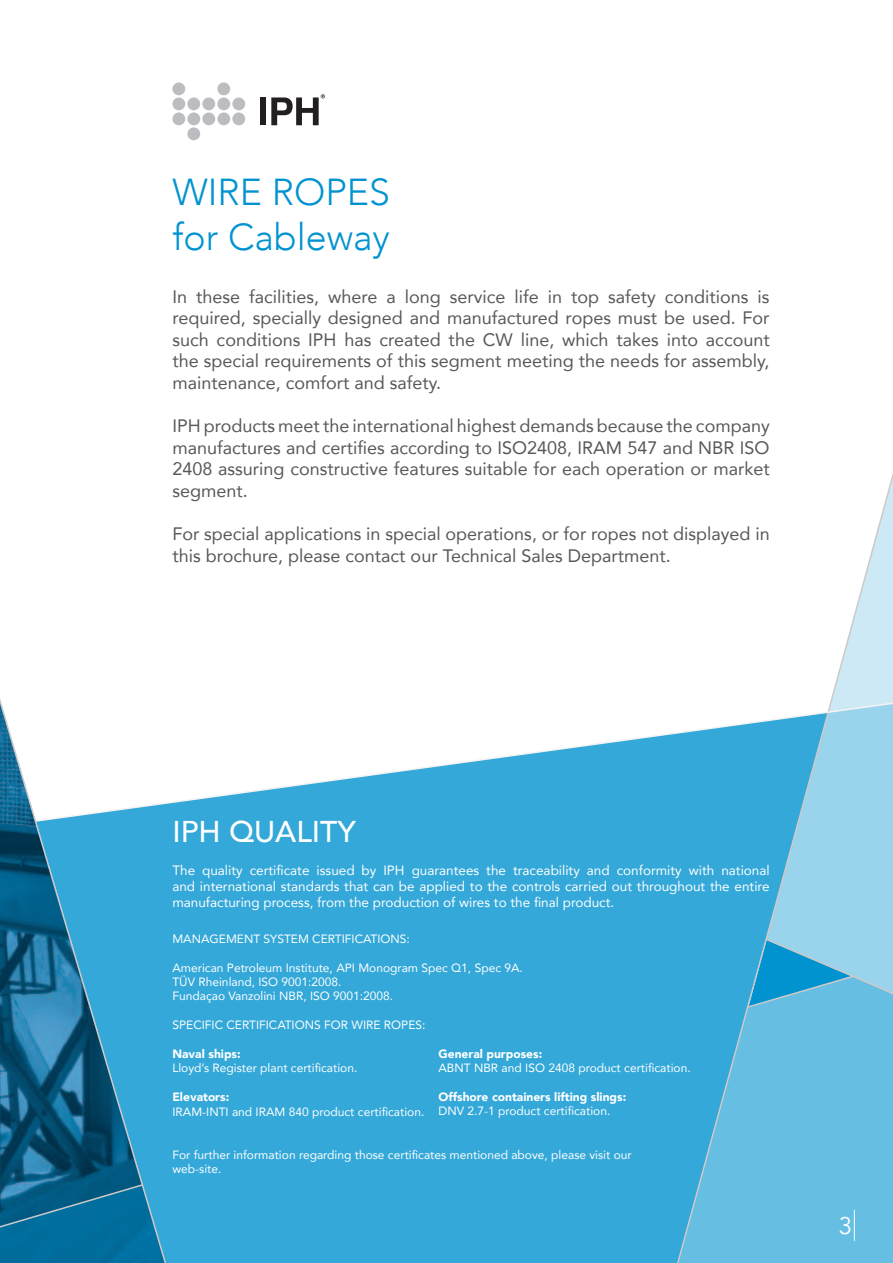
<style>
.page{position:relative;width:893px;height:1263px;background:#fff}
.page>*{position:absolute;margin:0;border:0;box-sizing:border-box;transform-origin:0 0}
.t1{font:300 37.5px/45px "Avenir";color:#0093d0}
.t2{font:500 30px "Avenir";color:#fff}
.t3{font:24px "Avenir";color:#fff}
.t4{font:18px/21.6px "Avenir";color:#57585a;text-align:justify}
.t5{font:13.5px/16.2px "Avenir";color:#fff;text-align:justify}
.t6{font:12px/14.4px "Avenir";color:#fff}
.t7{font:900 12px "Avenir";color:#fff}
</style>
<div class="page">
<div style="left:185px;top:823px;width:479px;height:440px;background:#33a8d9"></div>
<svg style="left:664px;top:823px;width:229px;height:440px;background:#53b5de"></svg>
<svg style="left:185px;top:723px;width:561px;height:100px"></svg>
<svg style="left:746px;top:473px;width:147px;height:547px"></svg>
<svg style="left:0;top:85px;width:185px;height:1178px"></svg>
<hr style="left:854px;top:1210px;width:1px;height:31px;background:#fff">
<div style="left:172px;top:82px;width:13px;height:13px;background:#bcbdc0;border-radius:50%"></div>
<div style="left:172px;top:97px;width:13px;height:13px;background:#bcbdc0;border-radius:50%"></div>
<div style="left:172px;top:112px;width:13px;height:13px;background:#bcbdc0;border-radius:50%"></div>
<div style="left:187px;top:97px;width:13px;height:13px;background:#bcbdc0;border-radius:50%"></div>
<div style="left:187px;top:112px;width:13px;height:13px;background:#bcbdc0;border-radius:50%"></div>
<div style="left:187px;top:127px;width:13px;height:13px;background:#bcbdc0;border-radius:50%"></div>
<div style="left:202px;top:97px;width:13px;height:13px;background:#bcbdc0;border-radius:50%"></div>
<div style="left:202px;top:112px;width:13px;height:13px;background:#bcbdc0;border-radius:50%"></div>
<div style="left:217px;top:82px;width:13px;height:13px;background:#bcbdc0;border-radius:50%"></div>
<div style="left:217px;top:97px;width:13px;height:13px;background:#bcbdc0;border-radius:50%"></div>
<div style="left:217px;top:112px;width:13px;height:13px;background:#bcbdc0;border-radius:50%"></div>
<div style="left:232px;top:98px;width:13px;height:12px;background:#bcbdc0;border-radius:50%"></div>
<div style="left:232px;top:112px;width:13px;height:13px;background:#bcbdc0;border-radius:50%"></div>
<div style="left:260px;top:97px;width:6px;height:28px;background:#231f20"></div>
<svg style="left:271px;top:94px;width:54px;height:31px"></svg>
<h1 class="t1" style="left:172px;top:170px;width:219px">WIRE ROPES for Cableway</h1>
<p class="t4" style="left:172px;top:285px;width:599px">In these facilities, where a long service life in top safety conditions is required, specially designed and manufactured ropes must be used. For such conditions IPH has created the CW line, which takes into account the special requirements of this segment meeting the needs for assembly, maintenance, comfort and safety.</p>
<p class="t4" style="left:172px;top:415px;width:599px">IPH products meet the international highest demands because the company manufactures and certifies according to ISO2408, IRAM 547 and NBR ISO 2408 assuring constructive features suitable for each operation or market segment.</p>
<p class="t4" style="left:172px;top:523px;width:599px">For special applications in special operations, or for ropes not displayed in this brochure, please contact our Technical Sales Department.</p>
<h2 class="t2" style="left:172px;top:806px;width:185px">IPH QUALITY</h2>
<p class="t5" style="left:172px;top:861px;width:599px">The quality certificate issued by IPH guarantees the traceability and conformity with national and international standards that can be applied to the controls carried out throughout the entire manufacturing process, from the production of wires to the final product.</p>
<p class="t6" style="left:172px;top:931px;width:239px">MANAGEMENT SYSTEM CERTIFICATIONS:</p>
<p class="t6" style="left:172px;top:960px;width:352px">American Petroleum Institute, API Monogram Spec Q1, Spec 9A.<br>TÜV Rheinland, ISO 9001:2008.<br>Fundaçao Vanzolini NBR, ISO 9001:2008.</p>
<p class="t6" style="left:172px;top:1017px;width:255px">SPECIFIC CERTIFICATIONS FOR WIRE ROPES:</p>
<p class="t7" style="left:172px;top:1043px;width:70px">Naval ships:</p>
<p class="t6" style="left:172px;top:1061px;width:186px">Lloyd’s Register plant certification.</p>
<p class="t7" style="left:172px;top:1087px;width:58px">Elevators:</p>
<p class="t6" style="left:172px;top:1104px;width:253px">IRAM-INTI and IRAM 840 product certification.</p>
<p class="t6" style="left:172px;top:1147px;width:461px">For further information regarding those certificates mentioned above, please visit our web-site.</p>
<p class="t7" style="left:438px;top:1043px;width:105px">General purposes:</p>
<p class="t6" style="left:438px;top:1060px;width:254px">ABNT NBR and ISO 2408 product certification.</p>
<p class="t7" style="left:438px;top:1086px;width:189px">Offshore containers lifting slings:</p>
<p class="t6" style="left:438px;top:1104px;width:173px">DNV 2.7-1 product certification.</p>
<h3 class="t3" style="left:839px;top:1211px;width:15px">3</h3>
</div>
